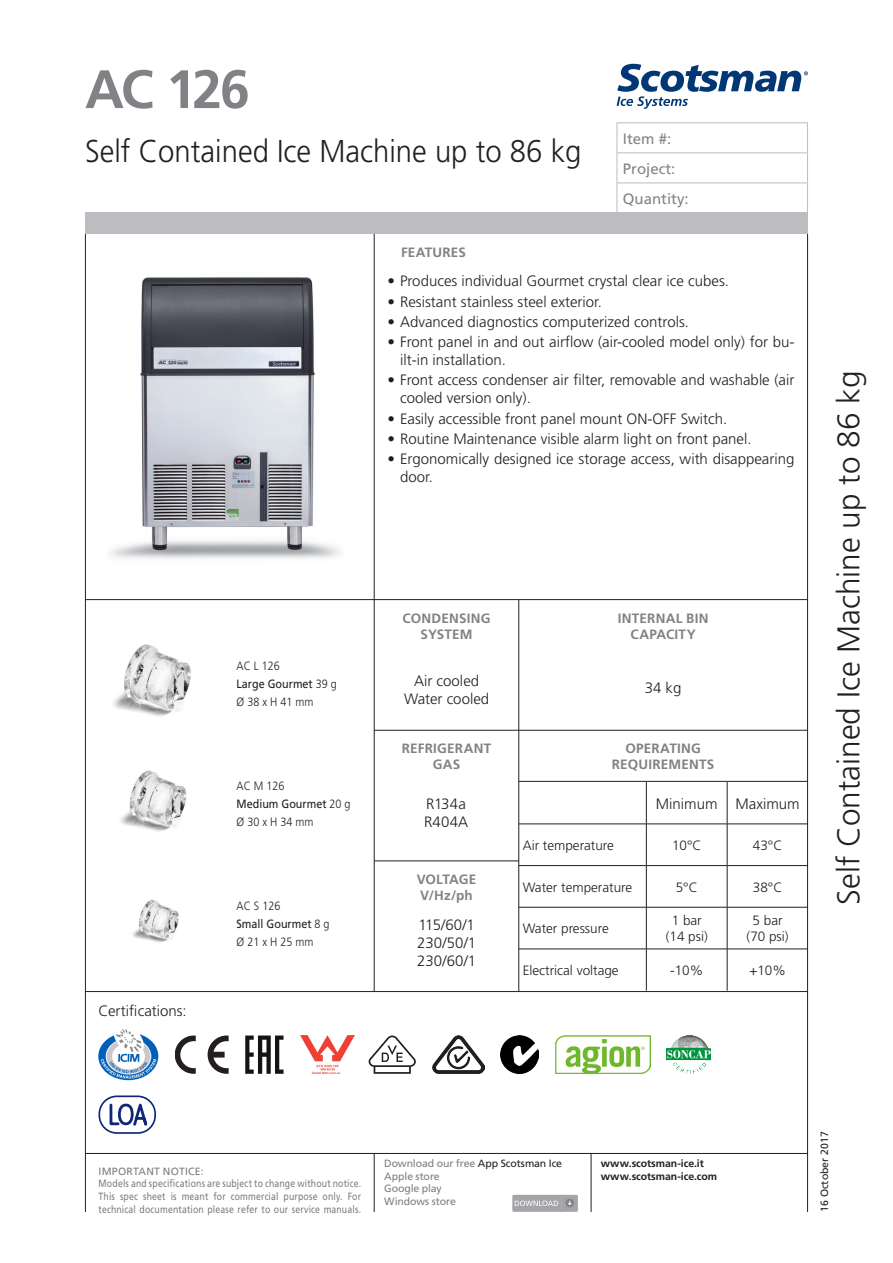
<style>
.page{position:relative;width:893px;height:1263px;background:#fff}
.page>*{position:absolute;margin:0;border:0;box-sizing:border-box;transform-origin:0 0}
.Note_fondo_pagina{font:700 54px "Frutiger";color:#808285}
.Sottotitolo{font:300 31.5px "Frutiger";color:#231f20}
.Sottotitolo-2{font:300 31.5px "Frutiger";color:#231f20;scale:.93 1}
.Note_fondo_pagina-2{font:300 15px/18px "Frutiger";color:#231f20}
.t1{font:15px/30px "Frutiger";color:#818486}
.t2{font:300 13.5px/16.2px "Frutiger";color:#231f20;text-align:center}
.t3{font:700 13.5px/16.2px "Frutiger";letter-spacing:.015em;color:#808285;text-align:center}
.t4{font:300 12px/18px "Frutiger";color:#231f20;scale:.9 1}
.t5{font:10.5px/12.6px "Frutiger";letter-spacing:.015em;color:#7c7f7f}
.t6{font:10.5px/12.6px "Frutiger";letter-spacing:-.005em;color:#7c7f7f}
.Note_fondo_pagina-3{font:700 10.5px "Frutiger";letter-spacing:-.005em;color:#231f20}
.t7{font:10.5px "Frutiger";color:#231f20}
.s1{font-weight:400}
.s2{color:#231f20}
</style>
<div class="page">
<hr style="left:85px;top:234px;width:1px;height:978px;background:#231f20">
<hr style="left:807px;top:234px;width:1px;height:978px;background:#231f20">
<hr style="left:85px;top:1153px;width:722px;height:1px;background:#231f20">
<hr style="left:591px;top:1153px;width:1px;height:59px;background:#231f20">
<hr style="left:374px;top:1153px;width:1px;height:59px;background:#231f20">
<svg style="left:617px;top:64px;width:191px;height:45px"></svg>
<hr style="left:617px;top:122px;width:191px;height:1px;background:#babdbe">
<svg style="left:617px;top:123px;width:1px;height:29px"></svg>
<svg style="left:807px;top:123px;width:1px;height:29px"></svg>
<hr style="left:617px;top:152px;width:191px;height:1px;background:#babdbe">
<hr style="left:617px;top:153px;width:1px;height:30px;background:#babdbe">
<hr style="left:807px;top:153px;width:1px;height:30px;background:#babdbe">
<hr style="left:617px;top:183px;width:191px;height:1px;background:#babdbe">
<hr style="left:617px;top:183px;width:1px;height:30px;background:#babdbe">
<hr style="left:807px;top:183px;width:1px;height:30px;background:#babdbe">
<div style="left:85px;top:213px;width:723px;height:21px;background:#bcbdc0"></div>
<hr style="left:374px;top:234px;width:1px;height:757px;background:#231f20">
<hr style="left:85px;top:599px;width:722px;height:1px;background:#231f20">
<hr style="left:85px;top:991px;width:722px;height:1px;background:#231f20">
<hr style="left:519px;top:781px;width:127px;height:1px;background:#231f20">
<hr style="left:646px;top:781px;width:81px;height:1px;background:#231f20">
<hr style="left:646px;top:781px;width:1px;height:43px;background:#231f20">
<hr style="left:727px;top:781px;width:81px;height:1px;background:#231f20">
<hr style="left:727px;top:781px;width:1px;height:43px;background:#231f20">
<hr style="left:519px;top:824px;width:127px;height:1px;background:#231f20">
<hr style="left:646px;top:824px;width:81px;height:1px;background:#231f20">
<hr style="left:646px;top:824px;width:1px;height:41px;background:#231f20">
<hr style="left:727px;top:824px;width:81px;height:1px;background:#231f20">
<hr style="left:727px;top:824px;width:1px;height:41px;background:#231f20">
<hr style="left:519px;top:865px;width:127px;height:1px;background:#231f20">
<hr style="left:646px;top:865px;width:81px;height:1px;background:#231f20">
<hr style="left:646px;top:866px;width:1px;height:41px;background:#231f20">
<hr style="left:727px;top:865px;width:81px;height:1px;background:#231f20">
<hr style="left:727px;top:866px;width:1px;height:41px;background:#231f20">
<hr style="left:519px;top:907px;width:127px;height:1px;background:#231f20">
<hr style="left:646px;top:907px;width:81px;height:1px;background:#231f20">
<hr style="left:646px;top:907px;width:1px;height:42px;background:#231f20">
<hr style="left:727px;top:907px;width:81px;height:1px;background:#231f20">
<hr style="left:727px;top:907px;width:1px;height:42px;background:#231f20">
<hr style="left:519px;top:949px;width:127px;height:1px;background:#231f20">
<hr style="left:646px;top:949px;width:81px;height:1px;background:#231f20">
<hr style="left:646px;top:949px;width:1px;height:41px;background:#231f20">
<hr style="left:727px;top:949px;width:81px;height:1px;background:#231f20">
<hr style="left:727px;top:949px;width:1px;height:41px;background:#231f20">
<hr style="left:374px;top:730px;width:433px;height:1px;background:#231f20">
<hr style="left:374px;top:860px;width:145px;height:1px;background:#231f20">
<hr style="left:518px;top:600px;width:1px;height:391px;background:#231f20">
<svg style="left:512px;top:1195px;width:66px;height:17px"></svg>
<img style="left:111px;top:277px;width:230px;height:282px">
<svg style="left:99px;top:1029px;width:59px;height:51px"></svg>
<svg style="left:208px;top:1035px;width:21px;height:39px"></svg>
<svg style="left:175px;top:1035px;width:21px;height:39px"></svg>
<svg style="left:245px;top:1035px;width:39px;height:39px"></svg>
<img style="left:301px;top:1035px;width:53px;height:39px">
<svg style="left:369px;top:1035px;width:47px;height:39px"></svg>
<img style="left:432px;top:1035px;width:52px;height:39px">
<img style="left:500px;top:1035px;width:39px;height:39px">
<img style="left:556px;top:1035px;width:94px;height:39px">
<img style="left:666px;top:1035px;width:45px;height:39px">
<div style="left:99px;top:1095px;width:57px;height:39px;border:2px solid #112876;border-radius:18px"></div>
<svg style="left:109px;top:1103px;width:12px;height:23px"></svg>
<div style="left:118px;top:1103px;width:16px;height:22px;border:3px solid #112876;border-radius:50%"></div>
<svg style="left:131px;top:1095px;width:18px;height:33px"></svg>
<img style="left:113px;top:644px;width:78px;height:72px">
<img style="left:120px;top:770px;width:67px;height:61px">
<img style="left:132px;top:899px;width:47px;height:44px">
<p class="Note_fondo_pagina" style="left:85px;top:58px;width:166px">AC 126</p>
<p class="Sottotitolo-2" style="left:85px;top:134px;width:535px">Self Contained Ice Machine up to 86 kg</p>
<p class="t3" style="left:401px;top:244px;width:66px">FEATURES</p>
<p class="t1" style="left:623px;top:123px;width:67px">Item #:<br>Project:<br>Quantity:</p>
<p class="Note_fondo_pagina-2" style="left:387px;top:272px;width:343px">• Produces individual Gourmet crystal clear ice cubes.</p>
<p class="Note_fondo_pagina-2" style="left:387px;top:292px;width:216px">• Resistant stainless steel exterior.</p>
<p class="Note_fondo_pagina-2" style="left:387px;top:313px;width:303px">• Advanced diagnostics computerized controls.</p>
<p class="Note_fondo_pagina-2" style="left:400px;top:333px;width:396px;text-indent:-13px">• Front panel in and out airflow (air-cooled model only) for bu&shy;ilt-in installation.</p>
<p class="Note_fondo_pagina-2" style="left:400px;top:371px;width:396px;text-indent:-13px">• Front access condenser air filter, removable and washable (air cooled version only).</p>
<p class="Note_fondo_pagina-2" style="left:387px;top:409px;width:341px">• Easily accessible front panel mount ON-OFF Switch.</p>
<p class="Note_fondo_pagina-2" style="left:387px;top:430px;width:366px">• Routine Maintenance visible alarm light on front panel.</p>
<p class="Note_fondo_pagina-2" style="left:400px;top:450px;width:396px;text-indent:-13px">• Ergonomically designed ice storage access, with disappearing door.</p>
<p class="Note_fondo_pagina-2" style="left:99px;top:1002px;width:89px">Certifications:</p>
<p class="t4" style="left:237px;top:657px;width:113px">AC L 126<br><span class="s1">Large Gourmet</span> 39 g<br>Ø 38 x H 41 mm</p>
<p class="t4" style="left:237px;top:777px;width:128px">AC M 126<br><span class="s1">Medium Gourmet</span> 20 g<br>Ø 30 x H 34 mm</p>
<p class="t4" style="left:237px;top:897px;width:105px">AC S 126<br><span class="s1">Small Gourmet</span> 8 g<br>Ø 21 x H 25 mm</p>
<p class="t3" style="left:403px;top:610px;width:89px">CONDENSING<br>SYSTEM</p>
<p class="t3" style="left:618px;top:610px;width:92px">INTERNAL BIN<br>CAPACITY</p>
<p class="Note_fondo_pagina-2" style="left:414px;top:672px;width:67px">Air cooled</p>
<p class="Note_fondo_pagina-2" style="left:404px;top:690px;width:87px">Water cooled</p>
<p class="t3" style="left:402px;top:740px;width:91px">REFRIGERANT<br>GAS</p>
<p class="Note_fondo_pagina-2" style="left:426px;top:794px;width:41px">R134a</p>
<p class="Note_fondo_pagina-2" style="left:424px;top:812px;width:46px">R404A</p>
<p class="t3" style="left:417px;top:871px;width:61px;text-align:left">VOLTAGE<br>V/Hz/ph</p>
<p class="Note_fondo_pagina-2" style="left:418px;top:916px;width:58px">115/60/1</p>
<p class="Note_fondo_pagina-2" style="left:417px;top:934px;width:60px">230/50/1</p>
<p class="Note_fondo_pagina-2" style="left:417px;top:952px;width:60px">230/60/1</p>
<p class="Note_fondo_pagina-2" style="left:645px;top:679px;width:38px">34 kg</p>
<p class="t3" style="left:612px;top:740px;width:104px">OPERATING<br>REQUIREMENTS</p>
<p class="Note_fondo_pagina-2" style="left:656px;top:794px;width:145px">Minimum Maximum</p>
<p class="t2" style="left:523px;top:837px;width:93px">Air temperature</p>
<p class="t2" style="left:672px;top:837px;width:31px">10°C</p>
<p class="t2" style="left:753px;top:837px;width:31px">43°C</p>
<p class="t2" style="left:523px;top:879px;width:111px">Water temperature</p>
<p class="t2" style="left:676px;top:879px;width:23px">5°C</p>
<p class="t2" style="left:753px;top:879px;width:31px">38°C</p>
<p class="t2" style="left:523px;top:920px;width:88px">Water pressure</p>
<p class="t2" style="left:666px;top:912px;width:44px">1 bar (14 psi)</p>
<p class="t2" style="left:747px;top:912px;width:44px">5 bar (70 psi)</p>
<p class="t2" style="left:523px;top:962px;width:97px">Electrical voltage</p>
<p class="t2" style="left:670px;top:962px;width:35px">-10%</p>
<p class="t2" style="left:749px;top:962px;width:38px">+10%</p>
<p class="Sottotitolo" style="left:831px;top:905px;width:535px;rotate:-90deg">Self Contained Ice Machine up to 86 kg</p>
<p class="t5" style="left:99px;top:1165px;width:264px">IMPORTANT NOTICE:<br>Models and specifications are subject to change without notice.<br>This spec sheet is meant for commercial purpose only. For technical documentation please refer to our service manuals.</p>
<p class="t6" style="left:384px;top:1157px;width:179px">Download our free <span class="s2">App Scotsman Ice<br></span>Apple store<br>Google play<br>Windows store</p>
<p class="Note_fondo_pagina-3" style="left:601px;top:1157px;width:105px">www.scotsman-ice.it</p>
<p class="Note_fondo_pagina-3" style="left:601px;top:1170px;width:118px">www.scotsman-ice.com</p>
<p class="t7" style="left:818px;top:1212px;width:82px;rotate:-90deg">16 October 2017</p>
</div>
